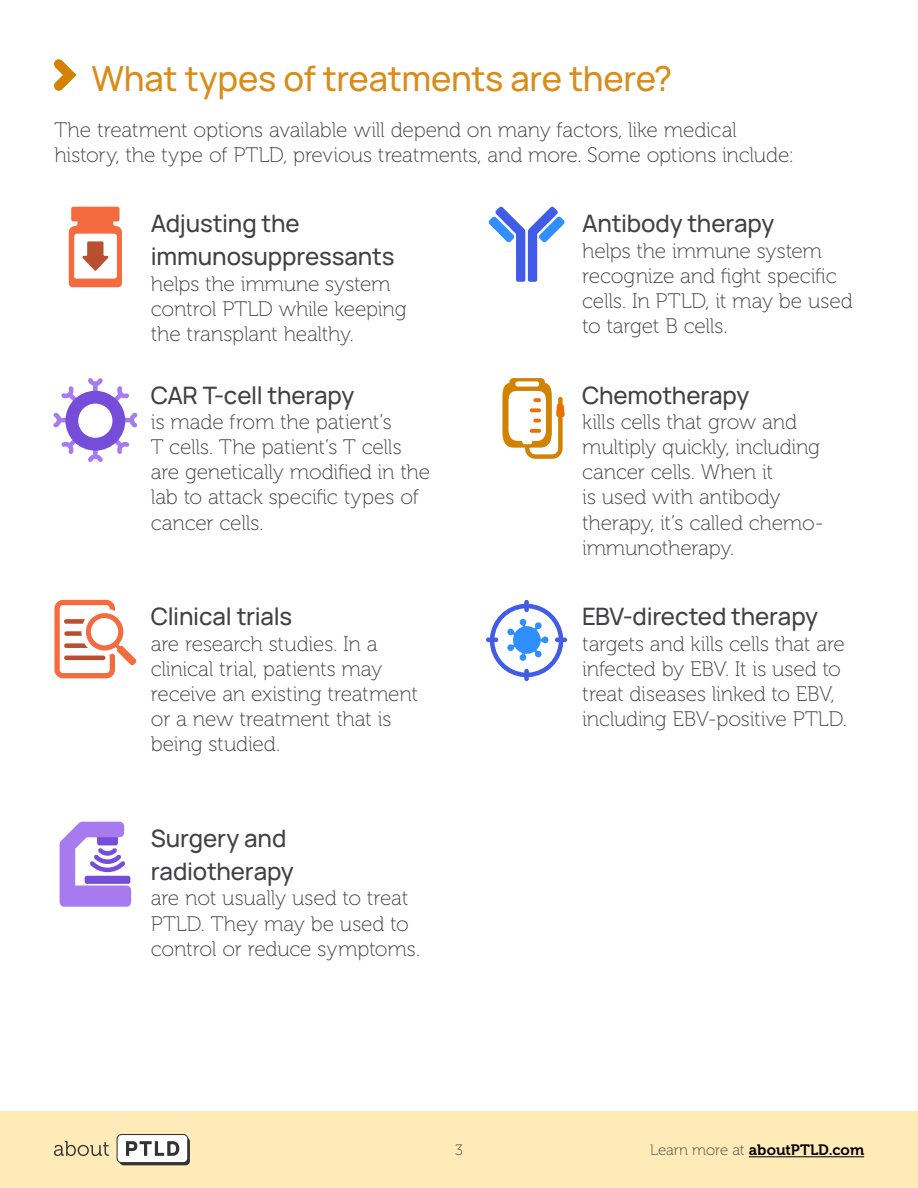
<style>
.page{position:relative;width:918px;height:1188px;background:#fff}
.page>*{position:absolute;margin:0;border:0;box-sizing:border-box;transform-origin:0 0}
.t1{font:500 34.5px "Manrope";letter-spacing:-.01em;color:#d88c1a}
.t2{font:500 24px/33px "Manrope";letter-spacing:-.01em;color:#414042}
.t3{font:21px/25.2px "Museo 100";letter-spacing:-.01em;color:#414042}
.t4{font:15px "Museo 700";color:#000}
.t5{font:15px "Museo 100";color:#414042}
.s1{font-family:"Museo 100";color:#414042}
</style>
<div class="page">
<div style="left:0;top:1111px;width:918px;height:77px;background:#ffebb8"></div>
<svg style="left:117px;top:1134px;width:73px;height:31px;background:#bdbdbc"></svg>
<svg style="left:54px;top:1141px;width:55px;height:15px"></svg>
<hr style="left:749px;top:1156px;width:115px;height:1px;background:#000">
<svg style="left:54px;top:59px;width:23px;height:32px"></svg>
<svg style="left:69px;top:207px;width:53px;height:80px"></svg>
<svg style="left:488px;top:206px;width:77px;height:76px"></svg>
<svg style="left:486px;top:600px;width:81px;height:81px"></svg>
<svg style="left:60px;top:822px;width:71px;height:85px"></svg>
<svg style="left:54px;top:600px;width:83px;height:78px"></svg>
<svg style="left:53px;top:378px;width:85px;height:84px"></svg>
<svg style="left:502px;top:378px;width:63px;height:81px"></svg>
<h1 class="t1" style="left:92px;top:51px;width:582px">What types of treatments are there?</h1>
<p class="t3" style="left:54px;top:117px;width:741px">The treatment options available will depend on many factors, like medical history, the type of PTLD, previous treatments, and more. Some options include:</p>
<p class="t2" style="left:151px;top:205px;width:245px">Adjusting the immunosuppressants</p>
<p class="t3" style="left:151px;top:271px;width:257px">helps the immune system control PTLD while keeping the transplant healthy.</p>
<p class="t2" style="left:151px;top:377px;width:205px">CAR T-cell therapy</p>
<p class="t3" style="left:151px;top:410px;width:281px">is made from the patient’s<br>T cells. The patient’s T cells are genetically modified in the lab to attack specific types of cancer cells.</p>
<p class="t2" style="left:151px;top:599px;width:143px">Clinical trials</p>
<p class="t3" style="left:151px;top:631px;width:269px">are research studies. In a clinical trial, patients may receive an existing treatment or a new treatment that is being studied.</p>
<p class="t2" style="left:151px;top:820px;width:145px">Surgery and radiotherapy</p>
<p class="t3" style="left:151px;top:886px;width:271px">are not usually used to treat<br>PTLD. They may be used to control or reduce symptoms.</p>
<p class="t2" style="left:582px;top:205px;width:194px">Antibody therapy</p>
<p class="t3" style="left:582px;top:238px;width:272px">helps the immune system recognize and fight specific cells. In PTLD, it may be used to target B cells.</p>
<p class="t2" style="left:582px;top:377px;width:169px">Chemotherapy</p>
<p class="t3" style="left:582px;top:410px;width:243px">kills cells that grow and multiply quickly, including cancer cells. When it<br>is used with antibody therapy, it’s called chemo&shy;immunotherapy.</p>
<p class="t2" style="left:582px;top:599px;width:237px">EBV-directed therapy</p>
<p class="t3" style="left:582px;top:631px;width:266px">targets and kills cells that are infected by EBV. It is used to treat diseases linked to EBV, including EBV-positive PTLD.</p>
<p class="t5" style="left:455px;top:1142px;width:9px">3</p>
<p class="t4" style="left:650px;top:1142px;width:216px"><span class="s1">Learn more at</span> aboutPTLD.com</p>
</div>
